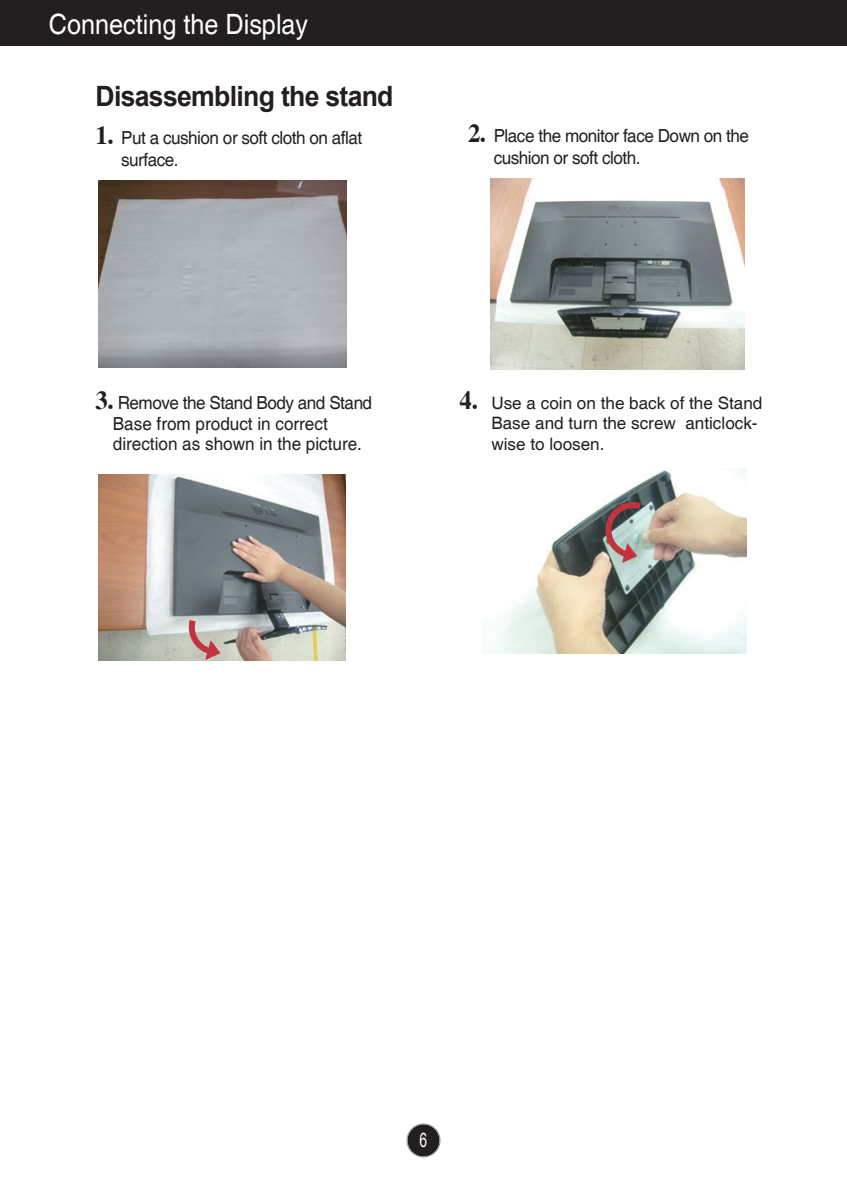
<style>
.page{position:relative;width:847px;height:1194px;background:#fff}
.page>*{position:absolute;margin:0;border:0;box-sizing:border-box;transform-origin:0 0}
.t1{font:700 28px "Arial";letter-spacing:-.025em;color:#231f20;scale:.95 1}
.t2{font:28px "Helvetica";color:#fff;scale:.9 1}
.t3{font:700 26px "Times";color:#231f20;scale:.95 1}
.t4{font:20px "Arial";color:#fff;scale:.7 1}
.t5{font:18px/22px "Helvetica";letter-spacing:-.025em;color:#231f20;scale:.95 1}
.t6{font:18px/20.6px "Helvetica";color:#231f20;scale:.95 1}
.t7{font:17.2px/20.6px "Helvetica";color:#231f20}
.s1{font-family:"Times";font-weight:700;font-size:26px}
</style>
<div class="page">
<div style="left:407px;top:1124px;width:32px;height:32px;background:#231f20;border-radius:50%"></div>
<div style="left:406px;top:1123px;width:34px;height:34px;border:1px solid #939598;border-radius:50%"></div>
<div style="left:0;top:0;width:847px;height:46px;background:#231f20"></div>
<img style="left:98px;top:181px;width:249px;height:186px">
<img style="left:98px;top:475px;width:247px;height:185px">
<img style="left:482px;top:469px;width:264px;height:185px">
<img style="left:491px;top:179px;width:254px;height:190px">
<svg style="left:188px;top:613px;width:32px;height:47px"></svg>
<svg style="left:605px;top:502px;width:35px;height:61px"></svg>
<h1 class="t2" style="left:49px;top:8px;width:289px">Connecting the Display</h1>
<h1 class="t1" style="left:96px;top:77px;width:315px">Disassembling the stand</h1>
<p class="t5" style="left:121px;top:127px;width:255px;text-indent:-26px"><span class="s1">1.</span> Put a cushion or soft cloth on aflat surface.</p>
<p class="t5" style="left:493px;top:125px;width:270px;text-indent:-26px"><span class="s1">2.</span> Place the monitor face Down on the cushion or soft cloth.</p>
<h2 class="t3" style="left:96px;top:385px;width:20px">3.</h2>
<h2 class="t3" style="left:459px;top:385px;width:21px">4.</h2>
<p class="t6" style="left:113px;top:393px;width:274px">Remove the Stand Body and Stand<br>Base from product in correct direction as shown in the picture.</p>
<p class="t7" style="left:491px;top:393px;width:272px">Use a coin on the back of the Stand<br>Base and turn the screw anticlock&shy;wise to loosen.</p>
<p class="t4" style="left:419px;top:1126px;width:13px">6</p>
</div>
